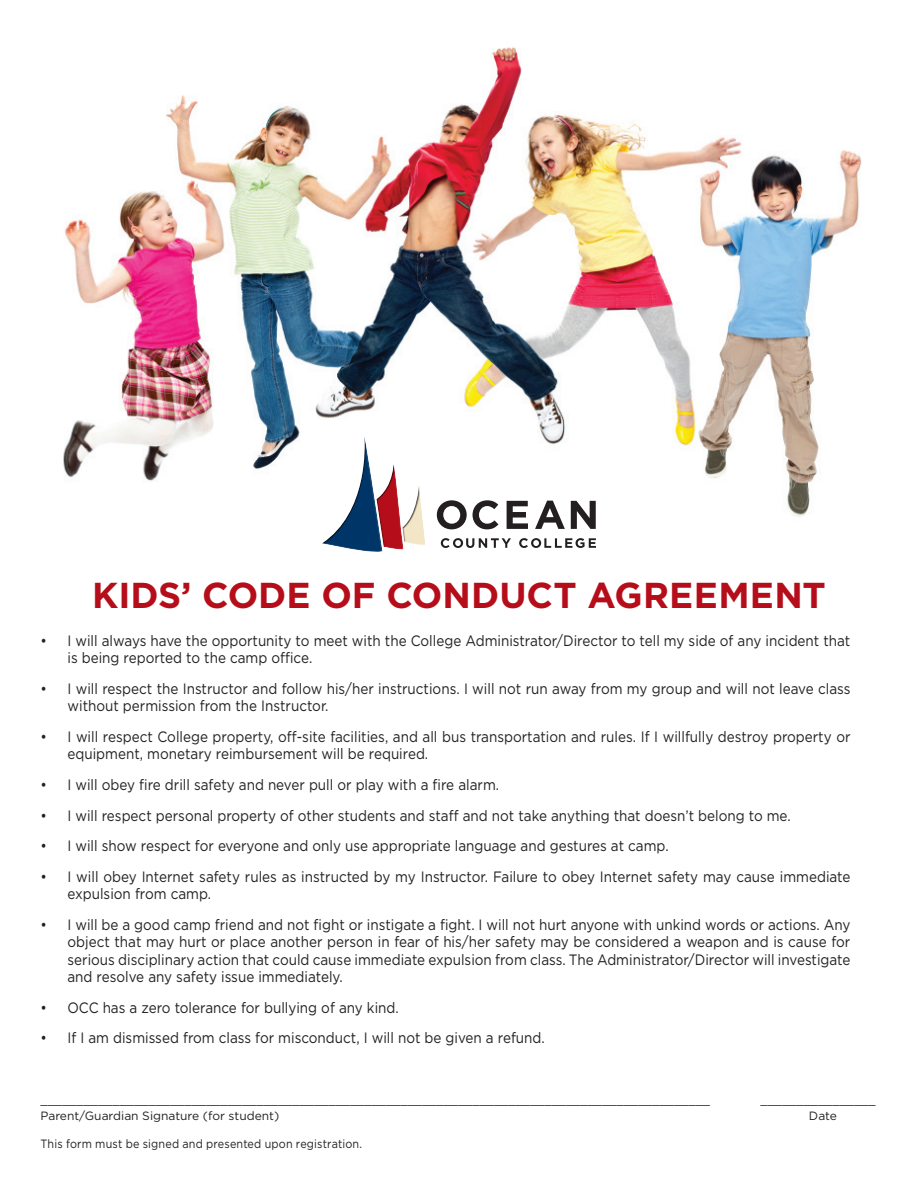
<style>
.page{position:relative;width:918px;height:1188px;background:#fff}
.page>*{position:absolute;margin:0;border:0;box-sizing:border-box;transform-origin:0 0}
.t1{font:700 36px "Gotham";color:#b50e1a}
.t2{font:15px/17.2px "Gotham";color:#231f20;scale:.9 1}
.t3{font:12px "Gotham";letter-spacing:.005em;color:#231f20}
.t4{font:12px "Gotham";letter-spacing:.005em;color:#231f20;scale:.9 1}
</style>
<div class="page">
<img style="left:63px;top:47px;width:799px;height:497px">
<svg style="left:437px;top:500px;width:30px;height:29px"></svg>
<svg style="left:473px;top:500px;width:25px;height:29px"></svg>
<svg style="left:507px;top:501px;width:21px;height:28px"></svg>
<svg style="left:535px;top:501px;width:30px;height:28px"></svg>
<svg style="left:571px;top:501px;width:25px;height:28px"></svg>
<svg style="left:441px;top:538px;width:70px;height:10px"></svg>
<svg style="left:519px;top:538px;width:77px;height:10px"></svg>
<svg style="left:381px;top:435px;width:45px;height:115px"></svg>
<div style="left:321px;top:437px;width:63px;height:116px;background:#fff;opacity:.75"></div>
<div style="left:321px;top:435px;width:60px;height:114px;background:#231f20;opacity:.75"></div>
<h1 class="t1" style="left:92px;top:572px;width:735px">KIDS’ CODE OF CONDUCT AGREEMENT</h1>
<p class="t2" style="left:68px;top:632px;width:871px;text-indent:-27px">• I will always have the opportunity to meet with the College Administrator/Director to tell my side of any incident that is being reported to the camp office.</p>
<p class="t2" style="left:68px;top:680px;width:871px;text-indent:-27px">• I will respect the Instructor and follow his/her instructions. I will not run away from my group and will not leave class without permission from the Instructor.</p>
<p class="t2" style="left:68px;top:728px;width:872px;text-indent:-27px">• I will respect College property, off-site facilities, and all bus transportation and rules. If I willfully destroy property or equipment, monetary reimbursement will be required.</p>
<p class="t2" style="left:40px;top:776px;width:511px">• I will obey fire drill safety and never pull or play with a fire alarm.</p>
<p class="t2" style="left:40px;top:806px;width:835px">• I will respect personal property of other students and staff and not take anything that doesn’t belong to me.</p>
<p class="t2" style="left:40px;top:837px;width:700px">• I will show respect for everyone and only use appropriate language and gestures at camp.</p>
<p class="t2" style="left:68px;top:868px;width:872px;text-indent:-27px">• I will obey Internet safety rules as instructed by my Instructor. Failure to obey Internet safety may cause immediate expulsion from camp.</p>
<p class="t2" style="left:68px;top:916px;width:872px;text-align:justify;text-indent:-27px">• I will be a good camp friend and not fight or instigate a fight. I will not hurt anyone with unkind words or actions. Any object that may hurt or place another person in fear of his/her safety may be considered a weapon and is cause for serious disciplinary action that could cause immediate expulsion from class. The Administrator/Director will investigate and resolve any safety issue immediately.</p>
<p class="t2" style="left:40px;top:998px;width:400px">• OCC has a zero tolerance for bullying of any kind.</p>
<p class="t2" style="left:40px;top:1029px;width:562px">• If I am dismissed from class for misconduct, I will not be given a refund.</p>
<p class="t3" style="left:40px;top:1093px;width:671px">_____________________________________________________________________________________________</p>
<p class="t3" style="left:760px;top:1093px;width:117px">________________</p>
<p class="t3" style="left:40px;top:1108px;width:240px">Parent/Guardian Signature (for student)</p>
<p class="t3" style="left:809px;top:1108px;width:30px">Date</p>
<p class="t4" style="left:40px;top:1136px;width:359px">This form must be signed and presented upon registration.</p>
</div>
